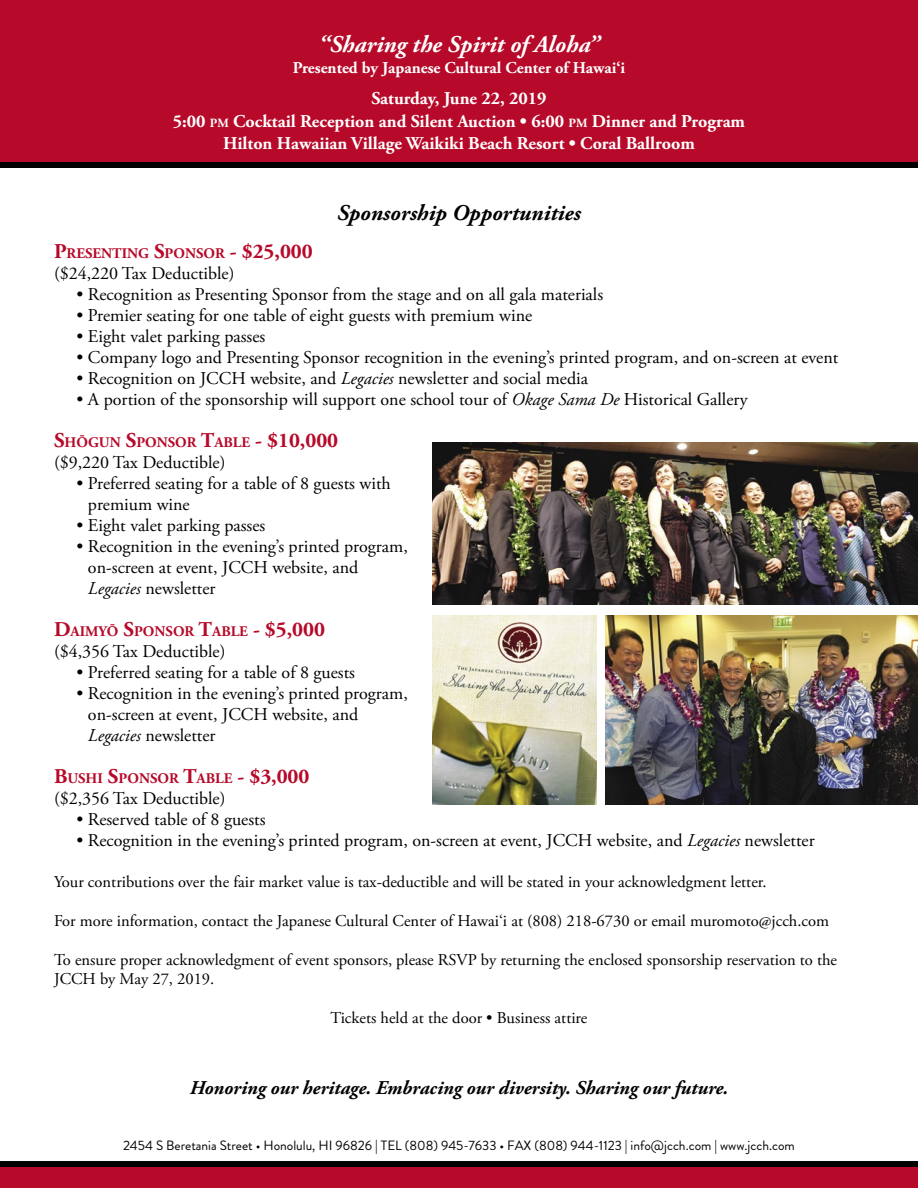
<style>
.page{position:relative;width:918px;height:1188px;background:#fff}
.page>*{position:absolute;margin:0;border:0;box-sizing:border-box;transform-origin:0 0}
.t1{font:italic 700 24px "Adobe Garamond Pro";color:#fff}
.t2{font:italic 700 22.5px "Adobe Garamond Pro";color:#000}
.t3{font:italic 700 19.5px "Adobe Garamond Pro";color:#000}
.t4{font:18px/21px "Adobe Garamond Pro";color:#000}
.t5{font:700 18px/22.5px "Adobe Garamond Pro";color:#fff;text-align:center}
.t6{font:16.5px/19.5px "Adobe Garamond Pro";color:#000}
.t7{font:700 16.5px "Adobe Garamond Pro";color:#fff}
.t8{font:700 14.7px "Adobe Garamond Pro";color:#b70929}
.t9{font:13.5px "Brandon Grotesque";color:#000}
.s1{font-size:12.6px}
.s2{font-size:21px}
.s3{font-style:italic}
</style>
<div class="page">
<div style="left:0;top:0;width:918px;height:162px;background:#b70929"></div>
<div style="left:0;top:1168px;width:918px;height:20px;background:#b70929"></div>
<img style="left:605px;top:615px;width:313px;height:189px">
<img style="left:432px;top:443px;width:486px;height:162px">
<img style="left:432px;top:615px;width:164px;height:189px">
<h1 class="t1" style="left:318px;top:31px;width:283px">“Sharing the Spirit of Aloha”</h1>
<p class="t7" style="left:293px;top:58px;width:334px">Presented by Japanese Cultural Center of Hawai‘i</p>
<p class="t5" style="left:173px;top:88px;width:574px">Saturday, June 22, 2019<br>5:00 <span class="s1">PM</span> Cocktail Reception and Silent Auction • 6:00 <span class="s1">PM</span> Dinner and Program<br>Hilton Hawaiian Village Waikiki Beach Resort • Coral Ballroom</p>
<p class="t2" style="left:337px;top:200px;width:245px">Sponsorship Opportunities</p>
<p class="t8" style="left:54px;top:245px;width:260px"><span class="s2">P</span>RESENTING <span class="s2">S</span>PONSOR <span class="s2">- $25,000</span></p>
<p class="t4" style="left:54px;top:264px;width:182px">($24,220 Tax Deductible)</p>
<p class="t4" style="left:76px;top:285px;width:528px">• Recognition as Presenting Sponsor from the stage and on all gala materials</p>
<p class="t4" style="left:76px;top:306px;width:457px">• Premier seating for one table of eight guests with premium wine</p>
<p class="t4" style="left:76px;top:327px;width:190px">• Eight valet parking passes</p>
<p class="t4" style="left:76px;top:348px;width:763px">• Company logo and Presenting Sponsor recognition in the evening’s printed program, and on-screen at event</p>
<p class="t4" style="left:76px;top:369px;width:513px">• Recognition on JCCH website, and <span class="s3">Legacies</span> newsletter and social media</p>
<p class="t4" style="left:76px;top:390px;width:673px">• A portion of the sponsorship will support one school tour of <span class="s3">Okage Sama De</span> Historical Gallery</p>
<p class="t8" style="left:54px;top:434px;width:286px"><span class="s2">S</span>HŌGUN <span class="s2">S</span>PONSOR <span class="s2">T</span>ABLE <span class="s2">- $10,000</span></p>
<p class="t4" style="left:54px;top:453px;width:173px">($9,220 Tax Deductible)</p>
<p class="t4" style="left:88px;top:474px;width:304px;text-indent:-11px">• Preferred seating for a table of 8 guests with premium wine</p>
<p class="t4" style="left:76px;top:516px;width:190px">• Eight valet parking passes</p>
<p class="t4" style="left:88px;top:537px;width:321px;text-indent:-11px">• Recognition in the evening’s printed program, on-screen at event, JCCH website, and<br><span class="s3">Legacies</span> newsletter</p>
<p class="t8" style="left:54px;top:623px;width:273px"><span class="s2">D</span>AIMYŌ <span class="s2">S</span>PONSOR <span class="s2">T</span>ABLE <span class="s2">- $5,000</span></p>
<p class="t4" style="left:54px;top:642px;width:173px">($4,356 Tax Deductible)</p>
<p class="t4" style="left:76px;top:663px;width:280px">• Preferred seating for a table of 8 guests</p>
<p class="t4" style="left:88px;top:684px;width:321px;text-indent:-11px">• Recognition in the evening’s printed program, on-screen at event, JCCH website, and<br><span class="s3">Legacies</span> newsletter</p>
<p class="t8" style="left:54px;top:770px;width:257px"><span class="s2">B</span>USHI <span class="s2">S</span>PONSOR <span class="s2">T</span>ABLE <span class="s2">- $3,000</span></p>
<p class="t4" style="left:54px;top:789px;width:173px">($2,356 Tax Deductible)</p>
<p class="t4" style="left:76px;top:810px;width:191px">• Reserved table of 8 guests</p>
<p class="t4" style="left:76px;top:831px;width:740px">• Recognition in the evening’s printed program, on-screen at event, JCCH website, and <span class="s3">Legacies</span> newsletter</p>
<p class="t6" style="left:54px;top:872px;width:714px">Your contributions over the fair market value is tax-deductible and will be stated in your acknowledgment letter.</p>
<p class="t6" style="left:54px;top:911px;width:777px">For more information, contact the Japanese Cultural Center of Hawai‘i at (808) 218-6730 or email muromoto@jcch.com</p>
<p class="t6" style="left:54px;top:950px;width:785px">To ensure proper acknowledgment of event sponsors, please RSVP by returning the enclosed sponsorship reservation to the<br>JCCH by May 27, 2019.</p>
<p class="t6" style="left:330px;top:1009px;width:259px">Tickets held at the door • Business attire</p>
<p class="t3" style="left:190px;top:1076px;width:540px">Honoring our heritage. Embracing our diversity. Sharing our future.</p>
<p class="t9" style="left:123px;top:1136px;width:673px">2454 S Beretania Street • Honolulu, HI 96826 | TEL (808) 945-7633 • FAX (808) 944-1123 | info@jcch.com | www.jcch.com</p>
</div>
